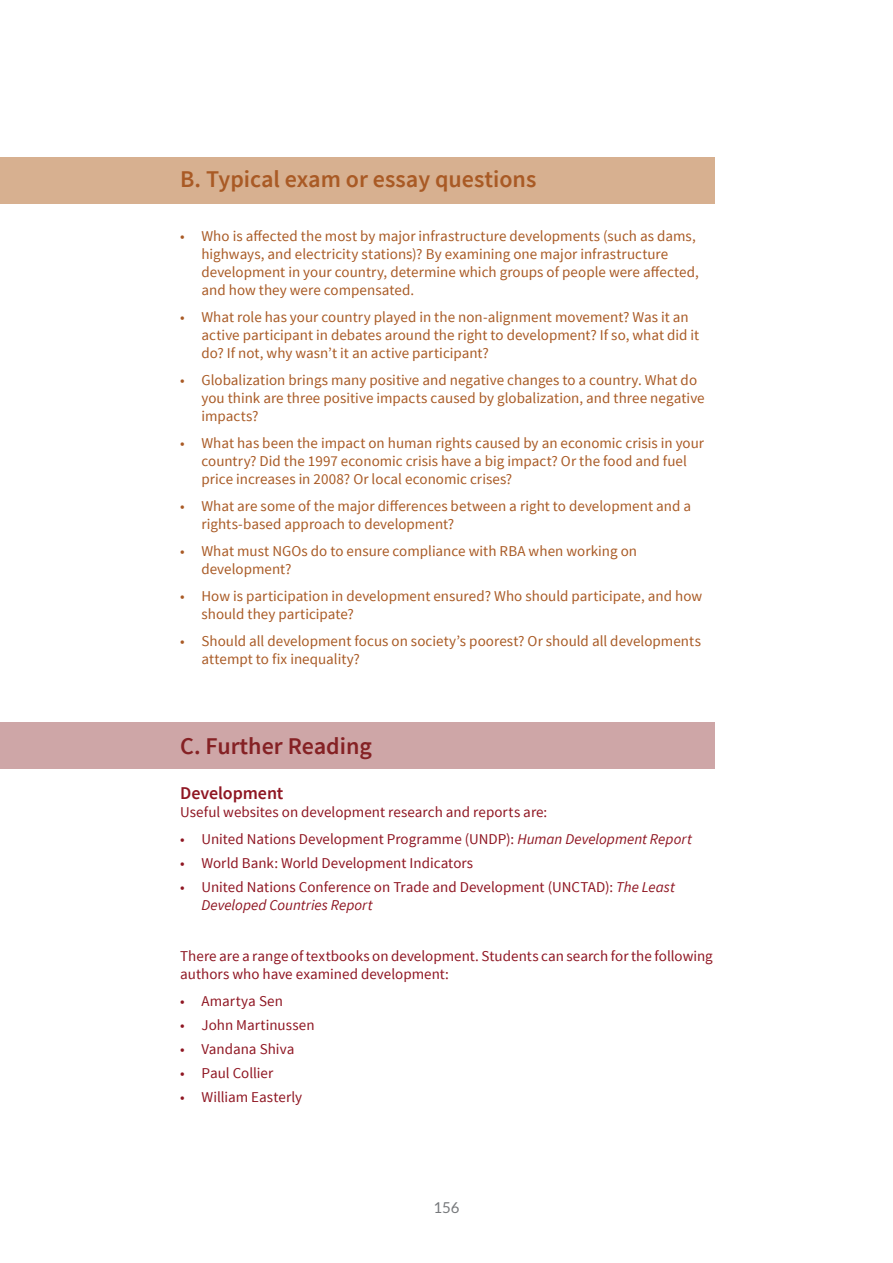
<style>
.page{position:relative;width:893px;height:1263px;background:#fff}
.page>*{position:absolute;margin:0;border:0;box-sizing:border-box;transform-origin:0 0}
.Body_Copy{font:600 24px "Source Sans Pro";color:#a95a25}
.Chapter_H1{font:600 24px "Source Sans Pro";color:#852124}
.Chapter_H3{font:600 18px "Source Sans Pro";letter-spacing:-.005em;color:#8f1622}
.t1{font:15px/18px "Source Sans Pro";color:#a95a25}
.Body_Copy-2{font:15px/18px "Source Sans Pro";color:#8f1622}
.t2{font:15px "Lato";color:#76787b}
.s1{font-style:italic}
</style>
<div class="page">
<div style="left:0;top:158px;width:714px;height:46px;background:#d7b090"></div>
<div style="left:0;top:723px;width:714px;height:46px;background:#cea6a7"></div>
<p class="Body_Copy" style="left:180px;top:163px;width:358px">B. Typical exam or essay questions</p>
<p class="t1" style="left:201px;top:227px;width:499px;text-indent:-21px">• Who is affected the most by major infrastructure developments (such as dams, highways, and electricity stations)? By examining one major infrastructure development in your country, determine which groups of people were affected, and how they were compensated.</p>
<p class="t1" style="left:201px;top:308px;width:499px;text-indent:-21px">• What role has your country played in the non-alignment movement? Was it an active participant in debates around the right to development? If so, what did it do? If not, why wasn’t it an active participant?</p>
<p class="t1" style="left:201px;top:371px;width:505px;text-indent:-21px">• Globalization brings many positive and negative changes to a country. What do you think are three positive impacts caused by globalization, and three negative impacts?</p>
<p class="t1" style="left:201px;top:434px;width:504px;text-indent:-21px">• What has been the impact on human rights caused by an economic crisis in your country? Did the 1997 economic crisis have a big impact? Or the food and fuel price increases in 2008? Or local economic crises?</p>
<p class="t1" style="left:201px;top:497px;width:491px;text-indent:-21px">• What are some of the major differences between a right to development and a rights-based approach to development?</p>
<p class="t1" style="left:201px;top:542px;width:437px;text-indent:-21px">• What must NGOs do to ensure compliance with RBA when working on development?</p>
<p class="t1" style="left:201px;top:587px;width:502px;text-indent:-21px">• How is participation in development ensured? Who should participate, and how should they participate?</p>
<p class="t1" style="left:201px;top:632px;width:501px;text-indent:-21px">• Should all development focus on society’s poorest? Or should all developments attempt to fix inequality?</p>
<p class="Chapter_H1" style="left:180px;top:730px;width:193px">C. Further Reading</p>
<p class="Chapter_H3" style="left:180px;top:781px;width:105px">Development</p>
<p class="Body_Copy-2" style="left:180px;top:803px;width:369px">Useful websites on development research and reports are:</p>
<p class="Body_Copy-2" style="left:180px;top:830px;width:513px">• United Nations Development Programme (UNDP): <span class="s1">Human Development Report</span></p>
<p class="Body_Copy-2" style="left:180px;top:854px;width:295px">• World Bank: World Development Indicators</p>
<p class="Body_Copy-2" style="left:201px;top:878px;width:475px;text-indent:-21px">• United Nations Conference on Trade and Development (UNCTAD): <span class="s1">The Least<br>Developed Countries Report</span></p>
<p class="Body_Copy-2" style="left:180px;top:947px;width:534px">There are a range of textbooks on development. Students can search for the following authors who have examined development:</p>
<p class="Body_Copy-2" style="left:180px;top:992px;width:104px">• Amartya Sen</p>
<p class="Body_Copy-2" style="left:180px;top:1016px;width:136px">• John Martinussen</p>
<p class="Body_Copy-2" style="left:180px;top:1040px;width:116px">• Vandana Shiva</p>
<p class="Body_Copy-2" style="left:180px;top:1064px;width:95px">• Paul Collier</p>
<p class="Body_Copy-2" style="left:180px;top:1088px;width:124px">• William Easterly</p>
<p class="t2" style="left:433px;top:1199px;width:28px">156</p>
</div>
